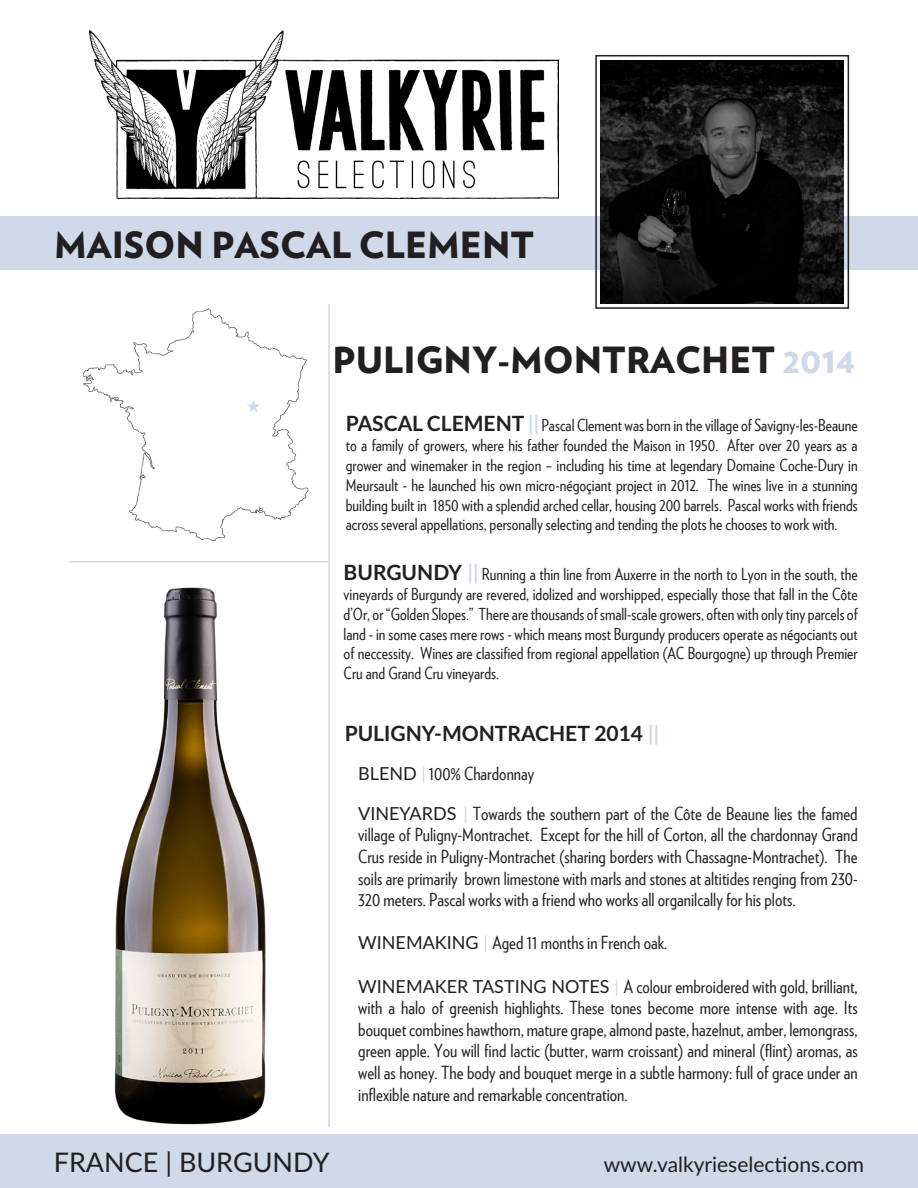
<style>
.page{position:relative;width:918px;height:1188px;background:#fff}
.page>*{position:absolute;margin:0;border:0;box-sizing:border-box;transform-origin:0 0}
.t1{font:900 36px "Verlag";color:#231f20}
.t2{font:27px "Lato";color:#231f20}
.t3{font:21px "Lato";color:#231f20}
.t4{font:700 21px "Lato";color:#231f20}
.t5{font:18px/21.6px "Verlag Condensed";color:#231f20;text-align:justify}
.t6{font:16.5px/19.8px "Verlag Condensed";color:#231f20;text-align:justify}
.s1{color:#cfd9e9}
.s2{font-family:"Lato";font-weight:700;font-size:21px}
.s3{font-family:"Lato";font-weight:700;font-size:21px;color:#cfd9e9}
.s4{font-family:"Lato"}
.s5{font-family:"Lato";color:#cfd9e9}
</style>
<div class="page">
<img style="left:89px;top:31px;width:470px;height:167px">
<img style="left:115px;top:587px;width:151px;height:538px">
<hr style="left:328px;top:304px;width:2px;height:823px;background:#cfd9e9">
<div style="left:0;top:216px;width:918px;height:54px;background:#cfd9e9"></div>
<img style="left:601px;top:61px;width:243px;height:243px">
<div style="left:1px;top:1134px;width:917px;height:54px;background:#cfd9e9"></div>
<hr style="left:69px;top:561px;width:259px;height:2px;background:#cfd9e9">
<img style="left:83px;top:308px;width:226px;height:233px">
<svg style="left:247px;top:400px;width:13px;height:13px"></svg>
<div style="left:595px;top:55px;width:254px;height:254px;border:2px solid #231f20"></div>
<p class="t1" style="left:54px;top:215px;width:482px">MAISON PASCAL CLEMENT</p>
<p class="t1" style="left:333px;top:330px;width:524px">PULIGNY-MONTRACHET <span class="s1">2014</span></p>
<p class="t6" style="left:346px;top:415px;width:513px"><span class="s2">PASCAL CLEMENT</span> <span class="s3">||</span> Pascal Clement was born in the village of Savigny-les-Beaune to a family of growers, where his father founded the Maison in 1950. After over 20 years as a grower and winemaker in the region – including his time at legendary Domaine Coche-Dury in Meursault - he launched his own micro-négoçiant project in 2012. The wines live in a stunning building built in 1850 with a splendid arched cellar, housing 200 barrels. Pascal works with friends across several appellations, personally selecting and tending the plots he chooses to work with.</p>
<p class="t6" style="left:344px;top:564px;width:516px"><span class="s2">BURGUNDY</span> <span class="s3">||</span> Running a thin line from Auxerre in the north to Lyon in the south, the vineyards of Burgundy are revered, idolized and worshipped, especially those that fall in the Côte d’Or, or “Golden Slopes.” There are thousands of small-scale growers, often with only tiny parcels of land - in some cases mere rows - which means most Burgundy producers operate as négociants out of neccessity. Wines are classified from regional appellation (AC Bourgogne) up through Premier Cru and Grand Cru vineyards.</p>
<p class="t4" style="left:345px;top:717px;width:316px">PULIGNY-MONTRACHET 2014 <span class="s1">||</span></p>
<p class="t5" style="left:358px;top:762px;width:178px"><span class="s4">BLEND</span> <span class="s5">|</span>100% Chardonnay</p>
<p class="t5" style="left:358px;top:802px;width:501px"><span class="s4">VINEYARDS</span> <span class="s5">|</span> Towards the southern part of the Côte de Beaune lies the famed village of Puligny-Montrachet. Except for the hill of Corton, all the chardonnay Grand Crus reside in Puligny-Montrachet (sharing borders with Chassagne-Montrachet). The soils are primarily brown limestone with marls and stones at altitides renging from 230- 320 meters. Pascal works with a friend who works all organilcally for his plots.</p>
<p class="t5" style="left:358px;top:931px;width:311px"><span class="s4">WINEMAKING</span> <span class="s5">|</span> Aged 11 months in French oak.</p>
<p class="t5" style="left:358px;top:975px;width:501px"><span class="s4">WINEMAKER TASTING NOTES</span> <span class="s5">|</span> A colour embroidered with gold, brilliant, with a halo of greenish highlights. These tones become more intense with age. Its bouquet combines hawthorn, mature grape, almond paste, hazelnut, amber, lemongrass, green apple. You will find lactic (butter, warm croissant) and mineral (flint) aromas, as well as honey. The body and bouquet merge in a subtle harmony: full of grace under an inflexible nature and remarkable concentration.</p>
<p class="t2" style="left:54px;top:1143px;width:277px">FRANCE | BURGUNDY</p>
<p class="t3" style="left:604px;top:1149px;width:262px">www.valkyrieselections.com</p>
</div>
